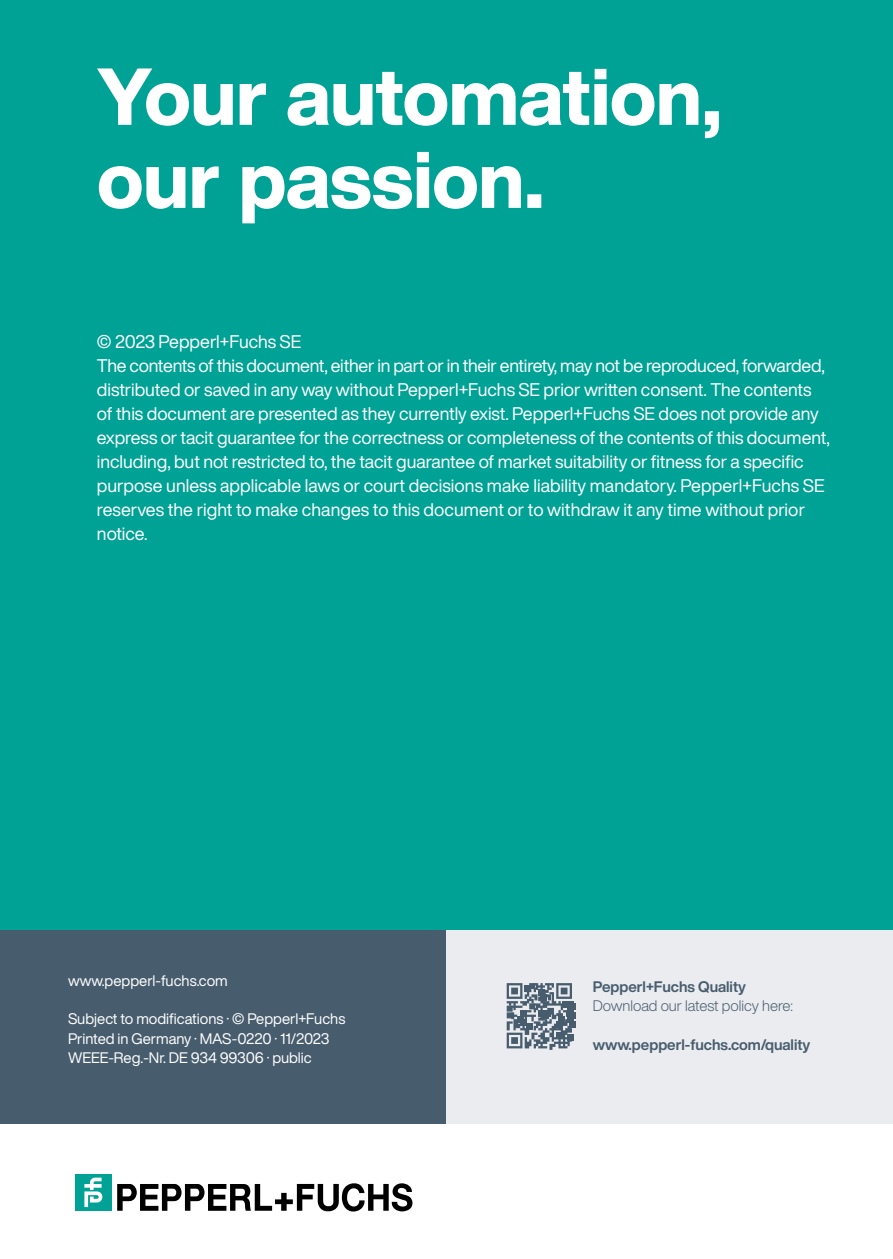
<style>
.page{position:relative;width:893px;height:1259px;background:#fff}
.page>*{position:absolute;margin:0;border:0;box-sizing:border-box;transform-origin:0 0}
.t1{font:18px/24px "Helvetica Now Display";letter-spacing:-.005em;color:#fff}
.t2{font:15px/19.2px "Helvetica Now Display";color:#fff}
.t3{font:700 15px "Helvetica Now Display";color:#475c6d}
.t4{font:300 15px "Helvetica Now Display";color:#475c6d}
</style>
<div class="page">
<div style="left:0;top:0;width:893px;height:930px;background:#00a295"></div>
<svg style="left:99px;top:152px;width:442px;height:71px"></svg>
<svg style="left:97px;top:68px;width:622px;height:70px"></svg>
<svg style="left:117px;top:1183px;width:296px;height:28px"></svg>
<div style="left:75px;top:1174px;width:37px;height:36px;background:#00a295"></div>
<svg style="left:84px;top:1177px;width:18px;height:30px"></svg>
<div style="left:0;top:930px;width:446px;height:193px;background:#475c6d"></div>
<div style="left:446px;top:930px;width:447px;height:193px;background:#eaecf0"></div>
<svg style="left:507px;top:983px;width:69px;height:67px"></svg>
<p class="t1" style="left:97px;top:329px;width:734px">© 2023 Pepperl+Fuchs SE<br>The contents of this document, either in part or in their entirety, may not be reproduced, forwarded, distributed or saved in any way without Pepperl+Fuchs SE prior written consent. The contents of this document are presented as they currently exist. Pepperl+Fuchs SE does not provide any express or tacit guarantee for the correctness or completeness of the contents of this document, including, but not restricted to, the tacit guarantee of market suitability or fitness for a specific purpose unless applicable laws or court decisions make liability mandatory. Pepperl+Fuchs SE reserves the right to make changes to this document or to withdraw it any time without prior notice.</p>
<p class="t2" style="left:68px;top:971px;width:161px">www.pepperl-fuchs.com</p>
<p class="t2" style="left:68px;top:1009px;width:279px">Subject to modifications · © Pepperl+Fuchs<br>Printed in Germany · MAS-0220 · 11/2023<br>WEEE-Reg.-Nr. DE 934 99306 · public</p>
<p class="t3" style="left:593px;top:976px;width:155px">Pepperl+Fuchs Quality</p>
<p class="t4" style="left:593px;top:995px;width:202px">Download our latest policy here:</p>
<p class="t3" style="left:593px;top:1034px;width:219px">www.pepperl-fuchs.com/quality</p>
</div>
